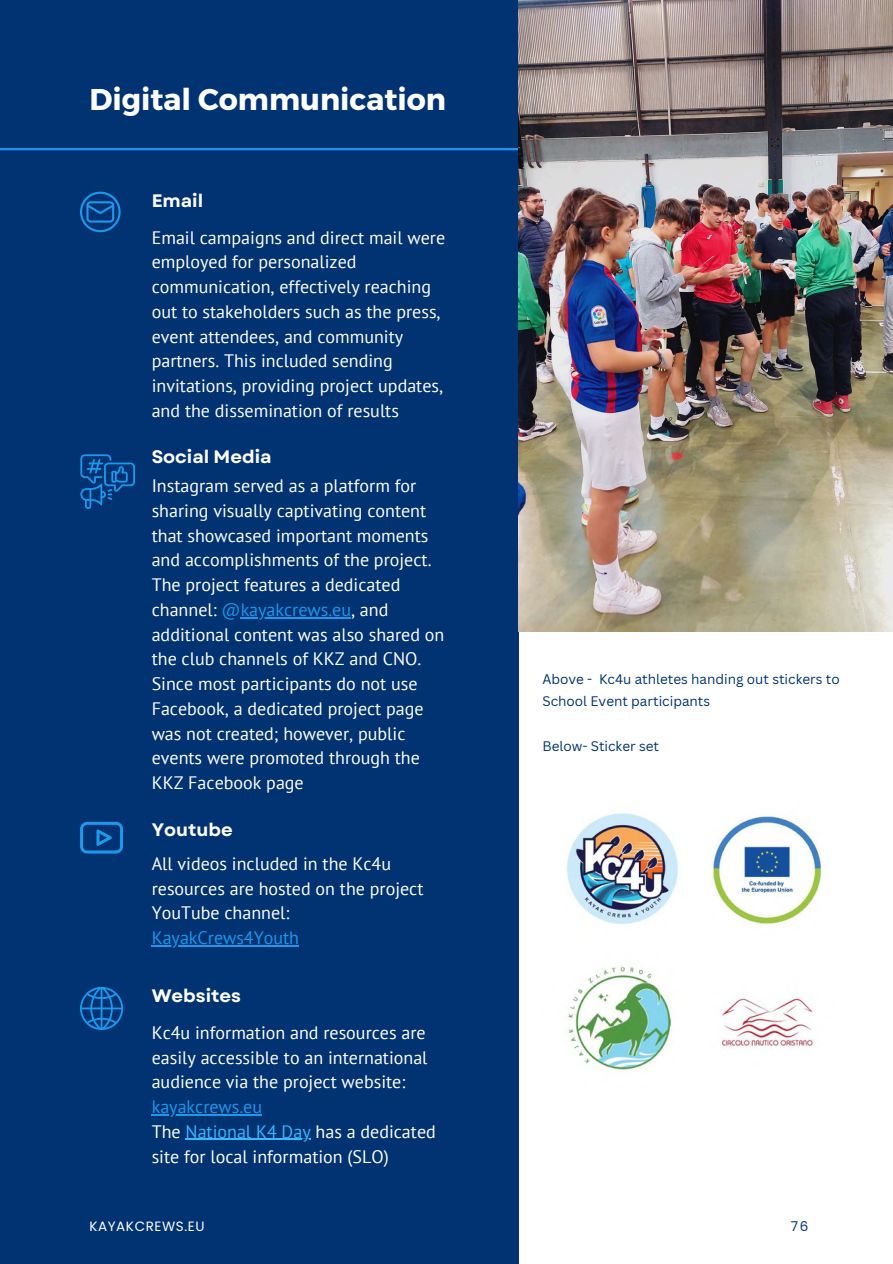
<style>
.page{position:relative;width:893px;height:1264px;background:#fff}
.page>*{position:absolute;margin:0;border:0;box-sizing:border-box;transform-origin:0 0}
.t1{font:700 30px "Montserrat";color:#fff}
.t2{font:18px/24.8px "PT Sans";color:#fff}
.t3{font:700 18px "Garet";color:#fff}
.t4{font:18px "PT Sans";color:#1c98ed}
.t5{font:13.5px/22.5px "Canva Sans";color:#013272}
.t6{font:13.5px "Poppins";letter-spacing:.045em;color:#fff}
.t7{font:13.5px "Poppins";color:#013272}
.s1{color:#1c98ed}
.s2{color:#38b6ff}
</style>
<div class="page">
<div style="left:0;top:0;width:518px;height:1263px;background:#013272"></div>
<svg style="left:80px;top:454px;width:55px;height:55px"></svg>
<svg style="left:80px;top:821px;width:43px;height:32px"></svg>
<img style="left:721px;top:998px;width:93px;height:50px">
<img style="left:566px;top:813px;width:113px;height:111px">
<img style="left:568px;top:966px;width:104px;height:104px">
<img style="left:712px;top:816px;width:111px;height:109px">
<hr style="left:0;top:148px;width:518px;height:2px;background:#1c98ed">
<svg style="left:80px;top:192px;width:40px;height:40px"></svg>
<svg style="left:80px;top:986px;width:43px;height:43px"></svg>
<img style="left:518px;top:0;width:374px;height:632px">
<hr style="left:152px;top:1114px;width:110px;height:1px;background:#1c98ed">
<hr style="left:185px;top:1138px;width:126px;height:1px;background:#38b6ff">
<hr style="left:152px;top:945px;width:147px;height:1px;background:#1c98ed">
<hr style="left:241px;top:617px;width:110px;height:1px;background:#1c98ed">
<h2 class="t1" style="left:89px;top:79px;width:358px">Digital Communication</h2>
<h3 class="t3" style="left:152px;top:187px;width:53px">Email</h3>
<p class="t2" style="left:152px;top:224px;width:295px">Email campaigns and direct mail were employed for personalized communication, effectively reaching out to stakeholders such as the press, event attendees, and community partners. This included sending invitations, providing project updates, and the dissemination of results</p>
<h2 class="t3" style="left:152px;top:444px;width:121px">Social Media</h2>
<h3 class="t2" style="left:152px;top:473px;width:281px">Instagram served as a platform for sharing visually captivating content that showcased important moments and accomplishments of the project.<br>The project features a dedicated channel: <span class="s1">@kayakcrews.eu</span>, and</h3>
<h2 class="t2" style="left:152px;top:621px;width:294px">additional content was also shared on the club channels of KKZ and CNO.<br>Since most participants do not use<br>Facebook, a dedicated project page was not created; however, public events were promoted through the<br>KKZ Facebook page</h2>
<p class="t3" style="left:152px;top:816px;width:83px">Youtube</p>
<h2 class="t2" style="left:152px;top:850px;width:273px">All videos included in the Kc4u resources are hosted on the project<br>YouTube channel:</h2>
<h3 class="t4" style="left:152px;top:925px;width:149px">KayakCrews4Youth</h3>
<h1 class="t3" style="left:152px;top:982px;width:91px">Websites</h1>
<p class="t2" style="left:152px;top:1019px;width:277px;text-align:justify">Kc4u information and resources are easily accessible to an international audience via the project website:</p>
<p class="t2" style="left:152px;top:1093px;width:285px"><span class="s1">kayakcrews.eu<br></span>The <span class="s2">National K4 Day</span> has a dedicated</p>
<p class="t2" style="left:152px;top:1143px;width:238px">site for local information (SLO)</p>
<p class="t5" style="left:542px;top:667px;width:299px">Above - Kc4u athletes handing out stickers to<br>School Event participants</p>
<p class="t5" style="left:542px;top:734px;width:118px">Below- Sticker set</p>
<h3 class="t6" style="left:89px;top:1217px;width:117px">KAYAKCREWS.EU</h3>
<h4 class="t7" style="left:790px;top:1217px;width:19px">76</h4>
</div>
